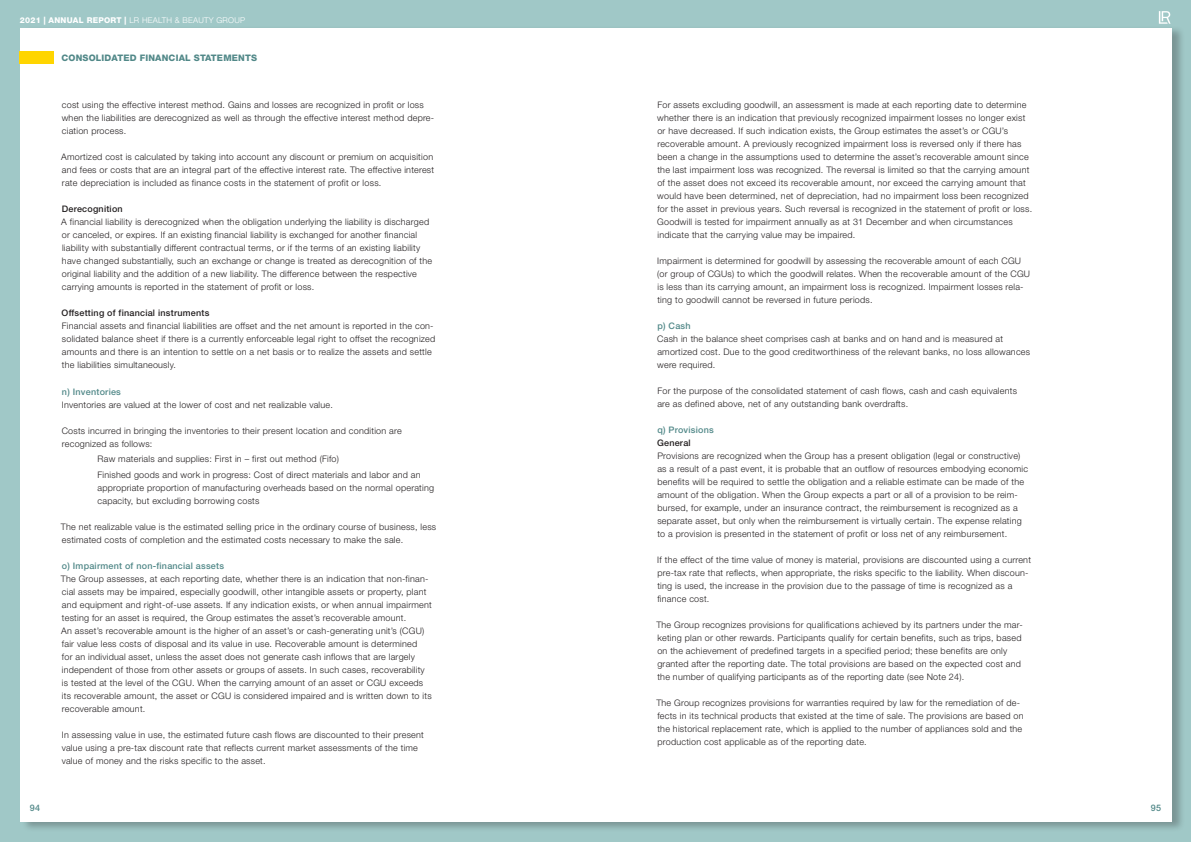
<style>
.page{position:relative;width:1191px;height:842px;background:#a0c8c7}
.page>*{position:absolute;margin:0;border:0;box-sizing:border-box;transform-origin:0 0}
.Fließtext{font:300 9px/13px "Helvetica Neue LT Pro";letter-spacing:.025em;color:#231f20}
.Fließtext-2{font:500 9px "Helvetica Neue LT Pro";letter-spacing:.025em;color:#518888}
.Fließtext-3{font:500 9px "Helvetica Neue LT Pro";letter-spacing:.025em;color:#231f20}
.t1{font:800 9px "Helvetica Neue LT Pro";letter-spacing:.02em;color:#518888}
.t2{font:300 8px "Helvetica Neue LT Pro";letter-spacing:.03em;color:#fff}
.s1{font-weight:800}
</style>
<div class="page">
<div style="left:21px;top:26px;width:1164px;height:806px;background:#231f20;opacity:.3"></div>
<div style="left:20px;top:28px;width:1151px;height:794px;background:#fff"></div>
<svg style="left:1158px;top:11px;width:12px;height:13px"></svg>
<div style="left:20px;top:51px;width:34px;height:13px;background:#ffd500"></div>
<p class="t2" style="left:20px;top:15px;width:227px"><span class="s1">2021 | ANNUAL REPORT |</span> LR HEALTH &amp; BEAUTY GROUP</p>
<p class="t1" style="left:62px;top:52px;width:197px">CONSOLIDATED FINANCIAL STATEMENTS</p>
<p class="Fließtext" style="left:62px;top:98px;width:374px">cost using the effective interest method. Gains and losses are recognized in profit or loss when the liabilities are derecognized as well as through the effective interest method depre&shy;ciation process.</p>
<p class="Fließtext" style="left:61px;top:150px;width:374px;text-align:justify">Amortized cost is calculated by taking into account any discount or premium on acquisition and fees or costs that are an integral part of the effective interest rate. The effective interest rate depreciation is included as finance costs in the statement of profit or loss.</p>
<p class="Fließtext-3" style="left:62px;top:204px;width:62px">Derecognition</p>
<p class="Fließtext" style="left:61px;top:215px;width:372px">A financial liability is derecognized when the obligation underlying the liability is discharged or canceled, or expires. If an existing financial liability is exchanged for another financial liability with substantially different contractual terms, or if the terms of an existing liability have changed substantially, such an exchange or change is treated as derecognition of the original liability and the addition of a new liability. The difference between the respective carrying amounts is reported in the statement of profit or loss.</p>
<p class="Fließtext-3" style="left:62px;top:308px;width:149px">Offsetting of financial instruments</p>
<p class="Fließtext" style="left:62px;top:319px;width:375px">Financial assets and financial liabilities are offset and the net amount is reported in the con&shy;solidated balance sheet if there is a currently enforceable legal right to offset the recognized amounts and there is an intention to settle on a net basis or to realize the assets and settle the liabilities simultaneously.</p>
<p class="Fließtext-2" style="left:62px;top:386px;width:60px">n) Inventories</p>
<p class="Fließtext" style="left:62px;top:398px;width:273px">Inventories are valued at the lower of cost and net realizable value.</p>
<p class="Fließtext" style="left:62px;top:424px;width:341px">Costs incurred in bringing the inventories to their present location and condition are recognized as follows:</p>
<p class="Fließtext" style="left:98px;top:452px;width:243px">Raw materials and supplies: First in – first out method (Fifo)</p>
<p class="Fließtext" style="left:98px;top:468px;width:338px">Finished goods and work in progress: Cost of direct materials and labor and an appropriate proportion of manufacturing overheads based on the normal operating capacity, but excluding borrowing costs</p>
<p class="Fließtext" style="left:61px;top:520px;width:377px">The net realizable value is the estimated selling price in the ordinary course of business, less estimated costs of completion and the estimated costs necessary to make the sale.</p>
<p class="Fließtext-2" style="left:62px;top:561px;width:164px">o) Impairment of non-financial assets</p>
<p class="Fließtext" style="left:61px;top:572px;width:372px">The Group assesses, at each reporting date, whether there is an indication that non-finan&shy;cial assets may be impaired, especially goodwill, other intangible assets or property, plant and equipment and right-of-use assets. If any indication exists, or when annual impairment testing for an asset is required, the Group estimates the asset’s recoverable amount.<br>An asset’s recoverable amount is the higher of an asset’s or cash-generating unit’s (CGU) fair value less costs of disposal and its value in use. Recoverable amount is determined<br>for an individual asset, unless the asset does not generate cash inflows that are largely independent of those from other assets or groups of assets. In such cases, recoverability is tested at the level of the CGU. When the carrying amount of an asset or CGU exceeds its recoverable amount, the asset or CGU is considered impaired and is written down to its recoverable amount.</p>
<p class="Fließtext" style="left:62px;top:728px;width:364px">In assessing value in use, the estimated future cash flows are discounted to their present value using a pre-tax discount rate that reflects current market assessments of the time value of money and the risks specific to the asset.</p>
<p class="Fließtext" style="left:657px;top:99px;width:376px">For assets excluding goodwill, an assessment is made at each reporting date to determine whether there is an indication that previously recognized impairment losses no longer exist or have decreased. If such indication exists, the Group estimates the asset’s or CGU’s recoverable amount. A previously recognized impairment loss is reversed only if there has been a change in the assumptions used to determine the asset’s recoverable amount since the last impairment loss was recognized. The reversal is limited so that the carrying amount of the asset does not exceed its recoverable amount, nor exceed the carrying amount that would have been determined, net of depreciation, had no impairment loss been recognized for the asset in previous years. Such reversal is recognized in the statement of profit or loss.</p>
<p class="Fließtext" style="left:657px;top:216px;width:357px">Goodwill is tested for impairment annually as at 31 December and when circumstances indicate that the carrying value may be impaired.</p>
<p class="Fließtext" style="left:657px;top:255px;width:374px">Impairment is determined for goodwill by assessing the recoverable amount of each CGU (or group of CGUs) to which the goodwill relates. When the recoverable amount of the CGU is less than its carrying amount, an impairment loss is recognized. Impairment losses rela&shy;ting to goodwill cannot be reversed in future periods.</p>
<p class="Fließtext-2" style="left:657px;top:321px;width:35px">p) Cash</p>
<p class="Fließtext" style="left:657px;top:333px;width:374px">Cash in the balance sheet comprises cash at banks and on hand and is measured at amortized cost. Due to the good creditworthiness of the relevant banks, no loss allowances were required.</p>
<p class="Fließtext" style="left:657px;top:385px;width:361px">For the purpose of the consolidated statement of cash flows, cash and cash equivalents are as defined above, net of any outstanding bank overdrafts.</p>
<p class="Fließtext-2" style="left:657px;top:425px;width:58px">q) Provisions</p>
<p class="Fließtext-3" style="left:657px;top:438px;width:35px">General</p>
<p class="Fließtext" style="left:657px;top:450px;width:372px">Provisions are recognized when the Group has a present obligation (legal or constructive) as a result of a past event, it is probable that an outflow of resources embodying economic benefits will be required to settle the obligation and a reliable estimate can be made of the amount of the obligation. When the Group expects a part or all of a provision to be reim&shy;bursed, for example, under an insurance contract, the reimbursement is recognized as a separate asset, but only when the reimbursement is virtually certain. The expense relating to a provision is presented in the statement of profit or loss net of any reimbursement.</p>
<p class="Fließtext" style="left:657px;top:553px;width:375px">If the effect of the time value of money is material, provisions are discounted using a current pre-tax rate that reflects, when appropriate, the risks specific to the liability. When discoun&shy;ting is used, the increase in the provision due to the passage of time is recognized as a finance cost.</p>
<p class="Fließtext" style="left:656px;top:618px;width:368px">The Group recognizes provisions for qualifications achieved by its partners under the mar&shy;keting plan or other rewards. Participants qualify for certain benefits, such as trips, based on the achievement of predefined targets in a specified period; these benefits are only granted after the reporting date. The total provisions are based on the expected cost and the number of qualifying participants as of the reporting date (see Note 24).</p>
<p class="Fließtext" style="left:656px;top:696px;width:369px">The Group recognizes provisions for warranties required by law for the remediation of de&shy;fects in its technical products that existed at the time of sale. The provisions are based on the historical replacement rate, which is applied to the number of appliances sold and the production cost applicable as of the reporting date.</p>
<p class="Fließtext-2" style="left:30px;top:802px;width:12px">94</p>
<p class="Fließtext-2" style="left:1151px;top:802px;width:12px">95</p>
</div>
